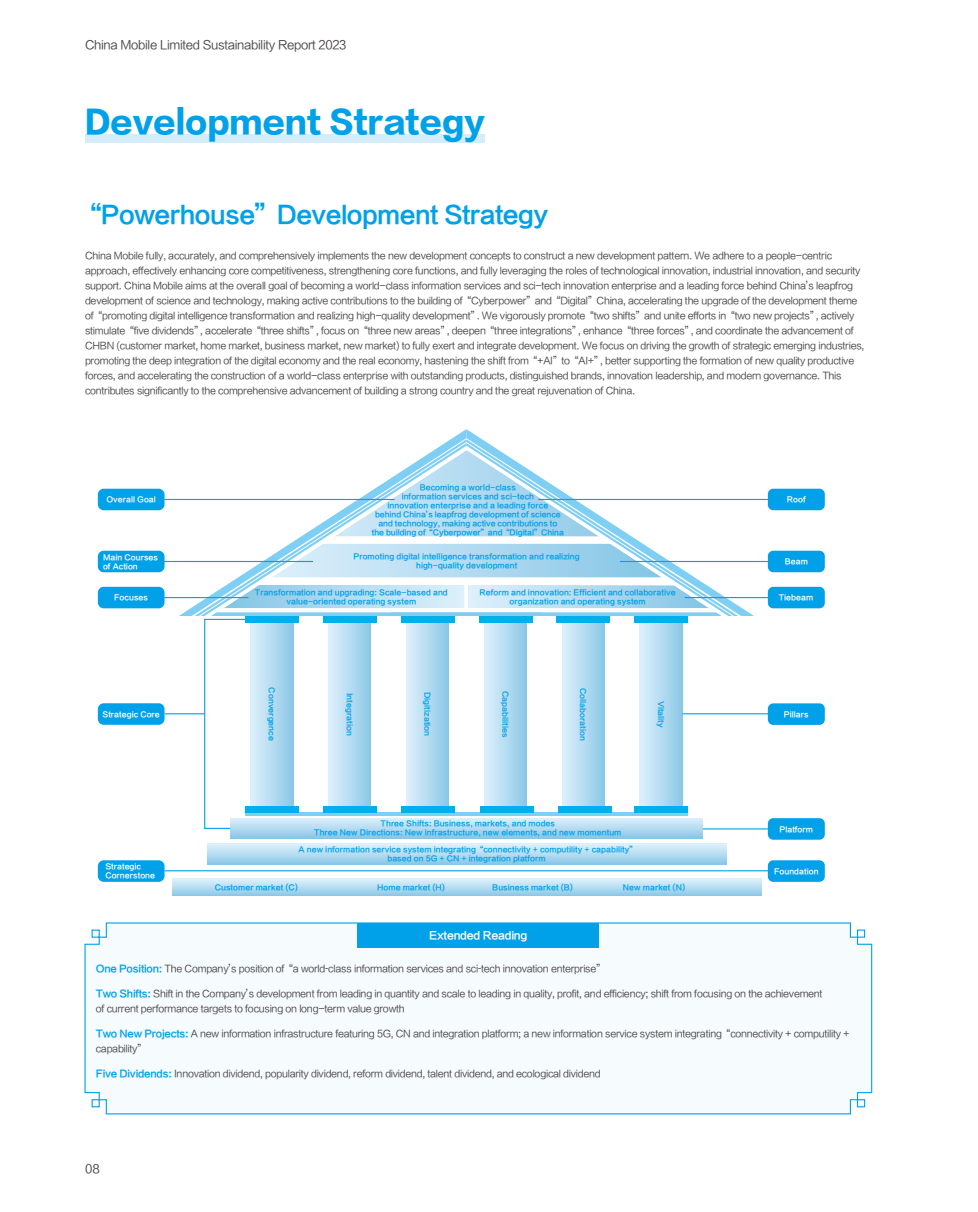
<style>
.page{position:relative;width:978px;height:1212px;background:#fff}
.page>*{position:absolute;margin:0;border:0;box-sizing:border-box;transform-origin:0 0}
.t1{font:30px "FZLTTHJW GB1 0";letter-spacing:-.005em;color:#00a1e9}
.t2{font:24px "FZLTCHJW GB1 0";letter-spacing:-.025em;color:#00a1e9}
.t3{font:12px "FZLTHJW GB1 0";letter-spacing:-.025em;color:#4d4a4a}
.t4{font:10.5px "FZLTCHJW GB1 0";letter-spacing:-.025em;color:#fff}
.t5{font:9.75px/15px "FZLTHJW GB1 0";letter-spacing:-.025em;color:#4d4a4a}
.t6{font:7.5px/9px "FZLTCHJW GB1 0";color:#00a1e9;text-align:center}
.t7{font:7.5px/9px "FZLTCHJW GB1 0";color:#fff}
.s1{font-family:"FZLTCHJW GB1 0";color:#00a1e9}
</style>
<div class="page">
<div style="left:84px;top:922px;width:789px;height:193px;background:#f6fbfe"></div>
<div style="left:358px;top:923px;width:241px;height:24px;background:#00a1e9"></div>
<div style="left:85px;top:134px;width:400px;height:8px;background:#d3edfb"></div>
<svg style="left:230px;top:829px;width:473px;height:10px;background:#99cfea"></svg>
<div style="left:207px;top:844px;width:519px;height:20px;background:linear-gradient(to bottom,#def0fb,#91cbe8)"></div>
<svg style="left:172px;top:879px;width:589px;height:17px;background:#b5dcf1"></svg>
<div style="left:768px;top:551px;width:57px;height:21px;background:#00a1e9;border-radius:5px"></div>
<div style="left:768px;top:489px;width:57px;height:21px;background:#00a1e9;border-radius:5px"></div>
<div style="left:768px;top:703px;width:57px;height:22px;background:#00a1e9;border-radius:5px"></div>
<div style="left:768px;top:818px;width:57px;height:22px;background:#00a1e9;border-radius:5px"></div>
<div style="left:768px;top:860px;width:57px;height:22px;background:#00a1e9;border-radius:5px"></div>
<div style="left:98px;top:703px;width:67px;height:22px;background:#00a1e9;border-radius:6px"></div>
<div style="left:98px;top:860px;width:67px;height:22px;background:#00a1e9;border-radius:6px"></div>
<div style="left:768px;top:587px;width:57px;height:21px;background:#00a1e9;border-radius:5px"></div>
<svg style="left:466px;top:429px;width:288px;height:187px"></svg>
<svg style="left:466px;top:439px;width:272px;height:177px"></svg>
<svg style="left:179px;top:429px;width:287px;height:187px"></svg>
<svg style="left:195px;top:439px;width:271px;height:177px"></svg>
<svg style="left:201px;top:443px;width:531px;height:386px"></svg>
<div style="left:98px;top:489px;width:67px;height:21px;background:#00a1e9;border-radius:6px"></div>
<div style="left:98px;top:551px;width:67px;height:21px;background:#00a1e9;border-radius:6px"></div>
<div style="left:98px;top:587px;width:67px;height:21px;background:#00a1e9;border-radius:6px"></div>
<hr style="left:165px;top:870px;width:605px;height:1px;background:#00a1e9">
<hr style="left:165px;top:713px;width:40px;height:1px;background:#00a1e9">
<hr style="left:682px;top:713px;width:88px;height:1px;background:#00a1e9">
<hr style="left:685px;top:597px;width:85px;height:1px;background:#00a1e9">
<hr style="left:163px;top:597px;width:85px;height:1px;background:#00a1e9">
<hr style="left:620px;top:561px;width:150px;height:1px;background:#00a1e9">
<hr style="left:163px;top:561px;width:150px;height:1px;background:#00a1e9">
<hr style="left:538px;top:499px;width:232px;height:1px;background:#00a1e9">
<hr style="left:163px;top:499px;width:232px;height:1px;background:#00a1e9">
<hr style="left:703px;top:828px;width:67px;height:1px;background:#00a1e9">
<p class="t3" style="left:85px;top:38px;width:263px">China Mobile Limited Sustainability Report 2023</p>
<h1 class="t1" style="left:85px;top:105px;width:401px">Development Strategy</h1>
<h2 class="t2" style="left:78px;top:201px;width:471px">“Powerhouse” Development Strategy</h2>
<p class="t5" style="left:85px;top:248px;width:781px">China Mobile fully, accurately, and comprehensively implements the new development concepts to construct a new development pattern. We adhere to a people-centric approach, effectively enhancing core competitiveness, strengthening core functions, and fully leveraging the roles of technological innovation, industrial innovation, and security support. China Mobile aims at the overall goal of becoming a world-class information services and sci-tech innovation enterprise and a leading force behind China’s leapfrog development of science and technology, making active contributions to the building of “Cyberpower” and “Digital” China, accelerating the upgrade of the development theme of “promoting digital intelligence transformation and realizing high-quality development”. We vigorously promote “two shifts” and unite efforts in “two new projects”, actively stimulate “five dividends”, accelerate “three shifts”, focus on “three new areas”, deepen “three integrations”, enhance “three forces”, and coordinate the advancement of CHBN (customer market, home market, business market, new market) to fully exert and integrate development. We focus on driving the growth of strategic emerging industries, promoting the deep integration of the digital economy and the real economy, hastening the shift from “+AI” to “AI+”, better supporting the formation of new quality productive forces, and accelerating the construction of a world-class enterprise with outstanding products, distinguished brands, innovation leadership, and modern governance. This contributes significantly to the comprehensive advancement of building a strong country and the great rejuvenation of China.</p>
<p class="t6" style="left:372px;top:483px;width:194px">Becoming a world-class<br>information services and sci-tech<br>innovation enterprise and a leading force<br>behind China’s leapfrog development of science and technology, making active contributions to the building of “Cyberpower” and “Digital” China</p>
<p class="t6" style="left:354px;top:552px;width:228px">Promoting digital intelligence transformation and realizing high-quality development</p>
<p class="t6" style="left:255px;top:588px;width:194px">Transformation and upgrading: Scale-based and value-oriented operating system</p>
<p class="t7" style="left:106px;top:495px;width:51px">Overall Goal</p>
<p class="t7" style="left:787px;top:495px;width:20px">Roof</p>
<p class="t7" style="left:103px;top:553px;width:57px">Main Courses of Action</p>
<p class="t7" style="left:114px;top:593px;width:35px">Focuses</p>
<p class="t7" style="left:785px;top:557px;width:25px">Beam</p>
<p class="t7" style="left:779px;top:593px;width:36px">Tiebeam</p>
<p class="t6" style="left:480px;top:588px;width:198px">Reform and innovation: Efficient and collaborative organization and operating system</p>
<p class="t7" style="left:102px;top:710px;width:59px">Strategic Core</p>
<p class="t7" style="left:105px;top:862px;width:51px">Strategic<br>Cornerstone</p>
<p class="t6" style="left:276px;top:687px;width:55px;rotate:90deg">Convergence</p>
<p class="t6" style="left:432px;top:692px;width:45px;rotate:90deg">Digitization</p>
<p class="t6" style="left:510px;top:691px;width:48px;rotate:90deg">Capabilities</p>
<p class="t6" style="left:587px;top:687px;width:54px;rotate:90deg">Collaboration</p>
<p class="t6" style="left:354px;top:693px;width:44px;rotate:90deg">Integration</p>
<p class="t6" style="left:665px;top:700px;width:29px;rotate:90deg">Vitality</p>
<p class="t6" style="left:314px;top:819px;width:309px">Three Shifts: Business, markets, and modes<br>Three New Directions: New infrastructure, new elements, and new momentum</p>
<p class="t6" style="left:299px;top:845px;width:340px">A new information service system integrating “connectivity + computility + capability” based on 5G + CN + integration platform</p>
<p class="t6" style="left:215px;top:883px;width:85px">Customer market (C)</p>
<p class="t6" style="left:377px;top:883px;width:69px">Home market (H)</p>
<p class="t6" style="left:492px;top:883px;width:82px">Business market (B)</p>
<p class="t6" style="left:623px;top:883px;width:64px">New market (N)</p>
<p class="t4" style="left:429px;top:929px;width:100px">Extended Reading</p>
<p class="t5" style="left:96px;top:961px;width:511px"><span class="s1">One Position:</span> The Company’s position of “a world-class information services and sci-tech innovation enterprise”</p>
<p class="t7" style="left:784px;top:710px;width:26px">Pillars</p>
<p class="t7" style="left:779px;top:825px;width:35px">Platform</p>
<p class="t7" style="left:774px;top:867px;width:46px">Foundation</p>
<p class="t5" style="left:96px;top:986px;width:728px"><span class="s1">Two Shifts:</span> Shift in the Company’s development from leading in quantity and scale to leading in quality, profit, and efficiency; shift from focusing on the achievement of current performance targets to focusing on long-term value growth</p>
<p class="t5" style="left:96px;top:1027px;width:755px"><span class="s1">Two New Projects:</span> A new information infrastructure featuring 5G, CN and integration platform; a new information service system integrating “connectivity + computility + capability”</p>
<p class="t5" style="left:96px;top:1067px;width:506px"><span class="s1">Five Dividends:</span> Innovation dividend, popularity dividend, reform dividend, talent dividend, and ecological dividend</p>
<p class="t3" style="left:85px;top:1162px;width:16px">08</p>
</div>
